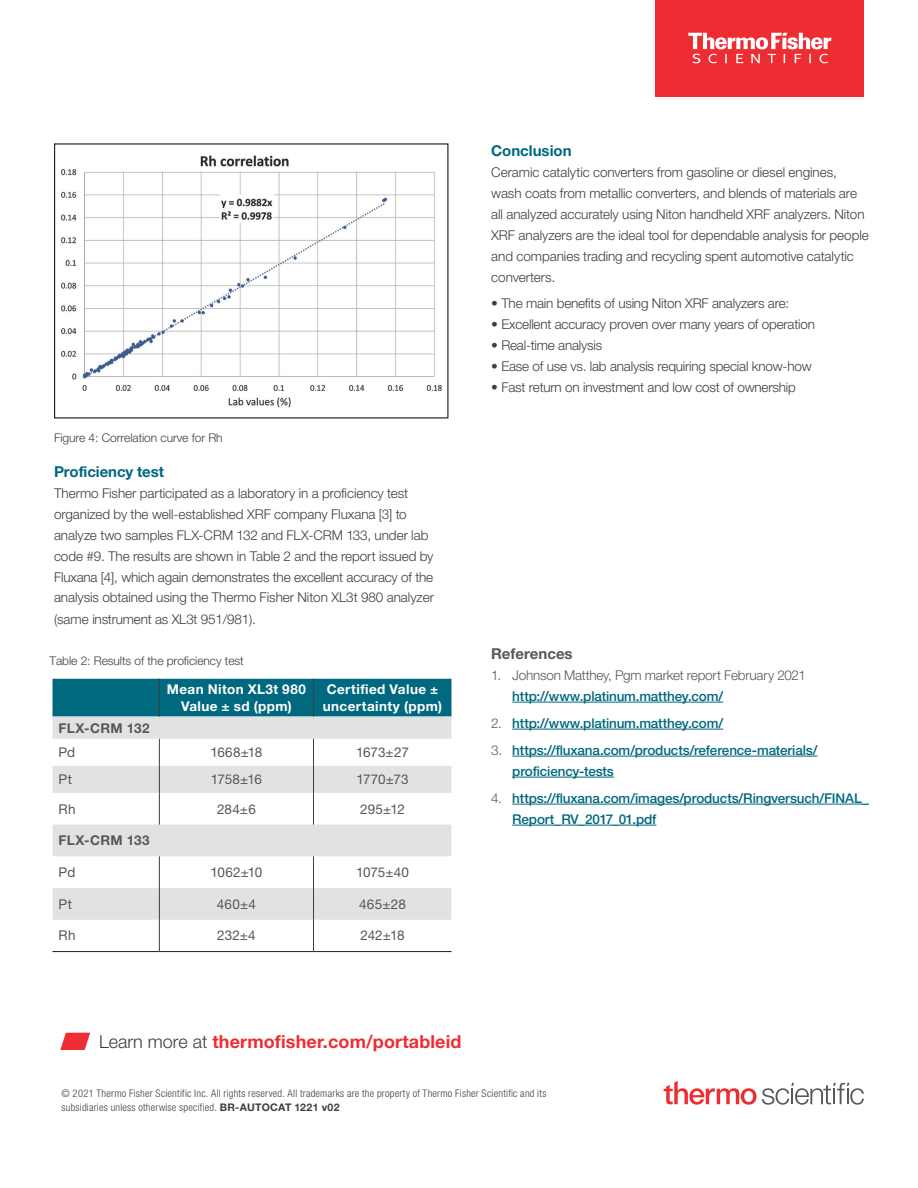
<style>
.page{position:relative;width:918px;height:1188px;background:#fff}
.page>*{position:absolute;margin:0;border:0;box-sizing:border-box;transform-origin:0 0}
.t1{font:700 18px "Helvetica Neue LTW1 G";letter-spacing:.01em;color:#ee2d33}
.t2{font:700 15px "Helvetica Neue LTW1 G";letter-spacing:-.005em;color:#00687f}
.t3{font:700 15px "Helvetica Neue LTW1 G";color:#57585a}
.t4{font:300 13.5px/20.7px "Helvetica Neue LTW1 G";letter-spacing:-.005em;color:#3e3e3f}
.t5{font:500 13.5px/21px "Helvetica Neue LTW1 G";letter-spacing:-.01em;color:#00687f}
.t6{font:13.5px "Helvetica Neue LTW1 G";letter-spacing:.005em;color:#57585a}
.t7{font:700 13.5px/16.2px "Helvetica Neue LTW1 G";letter-spacing:.03em;color:#fff;text-align:center}
.t8{font:300 13.5px "Helvetica Neue LTW1 G";letter-spacing:-.015em;color:#57585a}
.t9{font:700 13.5px "Helvetica Neue LTW1 G";letter-spacing:.025em;color:#57585a}
.t10{font:300 12px "Helvetica Neue LTW1 G";letter-spacing:-.005em;color:#3e3e3f}
.t11{font:300 condensed 10.5px/13.5px "Helvetica Neue LTW1 G";letter-spacing:.025em;color:#3e3e3f}
.s1{font-weight:300;color:#57585a}
.s2{font-weight:300;color:#3e3e3f}
.s3{font-weight:700;font-stretch:normal}
</style>
<div class="page">
<div style="left:656px;top:0;width:208px;height:96px;background:#ee2d33"></div>
<svg style="left:688px;top:33px;width:143px;height:30px"></svg>
<svg style="left:60px;top:1033px;width:30px;height:17px"></svg>
<img style="left:61px;top:155px;width:381px;height:253px">
<hr style="left:512px;top:702px;width:211px;height:1px;background:#00687f">
<hr style="left:512px;top:729px;width:211px;height:1px;background:#00687f">
<hr style="left:512px;top:756px;width:306px;height:1px;background:#00687f">
<hr style="left:512px;top:777px;width:102px;height:1px;background:#00687f">
<hr style="left:512px;top:804px;width:357px;height:1px;background:#00687f">
<hr style="left:512px;top:825px;width:144px;height:1px;background:#00687f">
<div style="left:52px;top:679px;width:400px;height:38px;background:#00687f"></div>
<svg style="left:52px;top:717px;width:400px;height:203px;fill:#e1e2e4"></svg>
<hr style="left:159px;top:679px;width:1px;height:38px;background:#3e3e3f">
<svg style="left:159px;top:739px;width:1px;height:54px"></svg>
<hr style="left:159px;top:793px;width:1px;height:32px;background:#3e3e3f">
<hr style="left:159px;top:856px;width:1px;height:32px;background:#3e3e3f">
<hr style="left:159px;top:888px;width:1px;height:32px;background:#3e3e3f">
<hr style="left:159px;top:920px;width:1px;height:31px;background:#3e3e3f">
<hr style="left:313px;top:679px;width:1px;height:38px;background:#3e3e3f">
<svg style="left:313px;top:739px;width:1px;height:54px"></svg>
<hr style="left:313px;top:793px;width:1px;height:32px;background:#3e3e3f">
<hr style="left:313px;top:856px;width:1px;height:32px;background:#3e3e3f">
<hr style="left:313px;top:888px;width:1px;height:32px;background:#3e3e3f">
<hr style="left:313px;top:920px;width:1px;height:31px;background:#3e3e3f">
<hr style="left:52px;top:951px;width:107px;height:1px;background:#231f20">
<hr style="left:159px;top:951px;width:155px;height:1px;background:#231f20">
<hr style="left:314px;top:951px;width:138px;height:1px;background:#231f20">
<svg style="left:664px;top:1081px;width:200px;height:24px"></svg>
<p class="t10" style="left:54px;top:430px;width:170px">Figure 4: Correlation curve for Rh</p>
<p class="t2" style="left:54px;top:462px;width:112px">Proficiency test</p>
<p class="t4" style="left:54px;top:483px;width:381px">Thermo Fisher participated as a laboratory in a proficiency test organized by the well-established XRF company Fluxana [3] to analyze two samples FLX-CRM 132 and FLX-CRM 133, under lab code #9. The results are shown in Table 2 and the report issued by Fluxana [4], which again demonstrates the excellent accuracy of the analysis obtained using the Thermo Fisher Niton XL3t 980 analyzer</p>
<p class="t4" style="left:54px;top:609px;width:203px">(same instrument as XL3t 951/981).</p>
<p class="t10" style="left:50px;top:653px;width:196px">Table 2: Results of the proficiency test</p>
<p class="t7" style="left:167px;top:681px;width:141px">Mean Niton XL3t 980<br>Value ± sd (ppm)</p>
<p class="t7" style="left:323px;top:681px;width:121px;text-align:left">Certified Value ± uncertainty (ppm)</p>
<p class="t9" style="left:59px;top:719px;width:93px">FLX-CRM 132</p>
<p class="t6" style="left:59px;top:744px;width:18px">Pd</p>
<p class="t6" style="left:210px;top:744px;width:54px">1668±18</p>
<p class="t6" style="left:356px;top:744px;width:54px">1673±27</p>
<p class="t6" style="left:59px;top:771px;width:15px">Pt</p>
<p class="t6" style="left:211px;top:771px;width:53px">1758±16</p>
<p class="t6" style="left:356px;top:771px;width:54px">1770±73</p>
<p class="t6" style="left:59px;top:800px;width:19px">Rh</p>
<p class="t6" style="left:217px;top:800px;width:40px">284±6</p>
<p class="t6" style="left:360px;top:800px;width:46px">295±12</p>
<p class="t9" style="left:59px;top:832px;width:93px">FLX-CRM 133</p>
<p class="t6" style="left:59px;top:864px;width:18px">Pd</p>
<p class="t6" style="left:210px;top:864px;width:53px">1062±10</p>
<p class="t6" style="left:356px;top:864px;width:55px">1075±40</p>
<p class="t6" style="left:59px;top:896px;width:15px">Pt</p>
<p class="t6" style="left:217px;top:896px;width:41px">460±4</p>
<p class="t6" style="left:359px;top:896px;width:48px">465±28</p>
<p class="t6" style="left:59px;top:927px;width:19px">Rh</p>
<p class="t6" style="left:217px;top:927px;width:40px">232±4</p>
<p class="t6" style="left:361px;top:927px;width:46px">242±18</p>
<p class="t2" style="left:491px;top:142px;width:82px">Conclusion</p>
<p class="t4" style="left:491px;top:162px;width:379px">Ceramic catalytic converters from gasoline or diesel engines, wash coats from metallic converters, and blends of materials are all analyzed accurately using Niton handheld XRF analyzers. Niton XRF analyzers are the ideal tool for dependable analysis for people and companies trading and recycling spent automotive catalytic converters.</p>
<p class="t4" style="left:491px;top:293px;width:300px">• The main benefits of using Niton XRF analyzers are:</p>
<p class="t4" style="left:491px;top:314px;width:325px">• Excellent accuracy proven over many years of operation</p>
<p class="t4" style="left:491px;top:335px;width:113px">• Real-time analysis</p>
<p class="t4" style="left:491px;top:356px;width:322px">• Ease of use vs. lab analysis requiring special know-how</p>
<p class="t4" style="left:491px;top:377px;width:306px">• Fast return on investment and low cost of ownership</p>
<p class="t3" style="left:491px;top:644px;width:83px">References</p>
<p class="t8" style="left:491px;top:667px;width:316px">1. Johnson Matthey, Pgm market report February 2021</p>
<p class="t5" style="left:512px;top:685px;width:212px">http://www.platinum.matthey.com/</p>
<p class="t5" style="left:491px;top:712px;width:234px"><span class="s1">2.</span> http://www.platinum.matthey.com/</p>
<p class="t5" style="left:512px;top:739px;width:307px;text-indent:-21px"><span class="s1">3.</span> https://fluxana.com/products/reference-materials/ proficiency-tests</p>
<p class="t5" style="left:512px;top:787px;width:358px;text-indent:-21px"><span class="s1">4.</span> https://fluxana.com/images/products/Ringversuch/FINAL_<br>Report_RV_2017_01.pdf</p>
<h1 class="t1" style="left:99px;top:1030px;width:364px"><span class="s2">Learn more at</span> thermofisher.com/portableid</h1>
<p class="t11" style="left:61px;top:1087px;width:486px">© 2021 Thermo Fisher Scientific Inc. All rights reserved. All trademarks are the property of Thermo Fisher Scientific and its subsidiaries unless otherwise specified. <span class="s3">BR-AUTOCAT 1221 v02</span></p>
</div>
